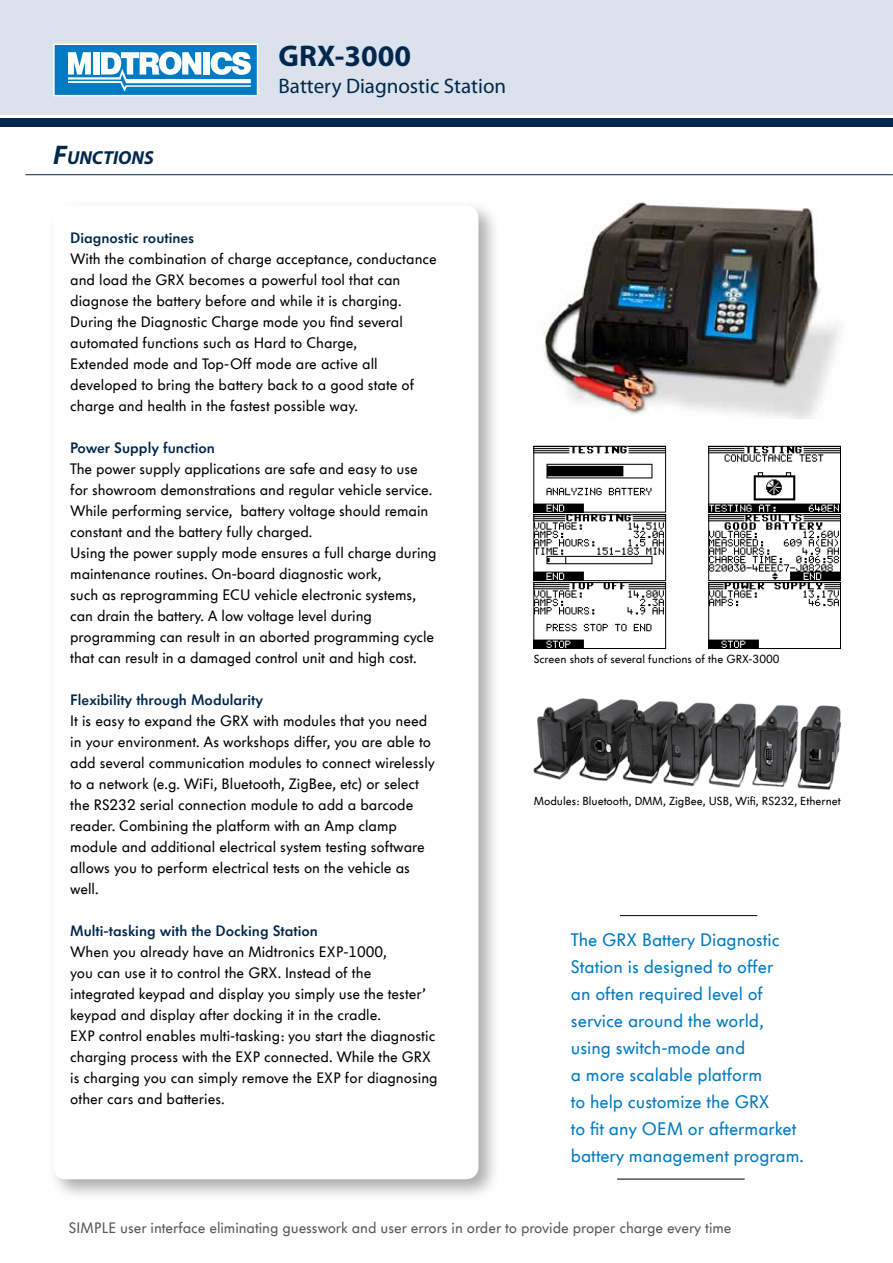
<style>
.page{position:relative;width:893px;height:1263px;background:#fff}
.page>*{position:absolute;margin:0;border:0;box-sizing:border-box;transform-origin:0 0}
.t1{font:700 30px "Myriad Pro";color:#00274d}
.t2{font:21px "Myriad Pro";color:#00274d}
.t3{font:italic 700 18.9px "Myriad Pro";color:#00274d}
.t4{font:18px/27px "VW Headline OT";color:#007ac2}
.t5{font:15px/21px "VW Headline OT";color:#000}
.t6{font:600 15px "VW Headline OT";color:#00274d}
.t7{font:15px "VW Headline OT";letter-spacing:-.005em;color:#58595b}
.t8{font:11.7px "VW Headline OT";color:#000}
.s1{font-size:27px}
</style>
<div class="page">
<div style="left:47px;top:200px;width:454px;height:1002px;background:#000;opacity:.56"></div>
<div style="left:53px;top:205px;width:425px;height:974px;background:#fff;border-radius:13px"></div>
<div style="left:0;top:0;width:893px;height:115px;background:#dce2eb"></div>
<hr style="left:25px;top:174px;width:868px;height:1px;background:#00274d">
<div style="left:0;top:118px;width:893px;height:8px;background:#00274d"></div>
<div style="left:53px;top:44px;width:205px;height:52px;background:#007ac2;border:1px solid #fff"></div>
<svg style="left:68px;top:52px;width:183px;height:40px"></svg>
<hr style="left:620px;top:915px;width:137px;height:1px;background:#000">
<hr style="left:617px;top:1179px;width:128px;height:1px;background:#000">
<img style="left:534px;top:698px;width:307px;height:91px">
<img style="left:536px;top:448px;width:128px;height:62px">
<div style="left:534px;top:446px;width:132px;height:66px;border:1px solid #000"></div>
<img style="left:710px;top:448px;width:129px;height:62px">
<div style="left:708px;top:446px;width:133px;height:66px;border:1px solid #000"></div>
<img style="left:536px;top:517px;width:128px;height:62px">
<div style="left:534px;top:515px;width:132px;height:66px;border:1px solid #000"></div>
<img style="left:536px;top:584px;width:128px;height:63px">
<div style="left:534px;top:582px;width:132px;height:67px;border:1px solid #000"></div>
<img style="left:710px;top:517px;width:129px;height:62px">
<div style="left:708px;top:515px;width:133px;height:66px;border:1px solid #000"></div>
<img style="left:710px;top:584px;width:129px;height:63px">
<div style="left:708px;top:582px;width:133px;height:67px;border:1px solid #000"></div>
<img style="left:542px;top:202px;width:298px;height:216px">
<p class="t3" style="left:53px;top:145px;width:102px"><span class="s1">F</span>UNCTIONS</p>
<h1 class="t1" style="left:279px;top:36px;width:134px">GRX-3000</h1>
<h2 class="t2" style="left:279px;top:73px;width:229px">Battery Diagnostic Station</h2>
<p class="t6" style="left:70px;top:228px;width:126px">Diagnostic routines</p>
<p class="t5" style="left:70px;top:248px;width:368px">With the combination of charge acceptance, conductance and load the GRX becomes a powerful tool that can diagnose the battery before and while it is charging.<br>During the Diagnostic Charge mode you find several automated functions such as Hard to Charge,<br>Extended mode and Top-Off mode are active all developed to bring the battery back to a good state of charge and health in the fastest possible way.</p>
<p class="t6" style="left:70px;top:438px;width:146px">Power Supply function</p>
<p class="t5" style="left:70px;top:458px;width:368px">The power supply applications are safe and easy to use for showroom demonstrations and regular vehicle service.<br>While performing service, battery voltage should remain constant and the battery fully charged.<br>Using the power supply mode ensures a full charge during maintenance routines. On-board diagnostic work,<br>such as reprogramming ECU vehicle electronic systems, can drain the battery. A low voltage level during programming can result in an aborted programming cycle that can result in a damaged control unit and high cost.</p>
<p class="t6" style="left:70px;top:690px;width:194px">Flexibility through Modularity</p>
<p class="t5" style="left:70px;top:710px;width:366px">It is easy to expand the GRX with modules that you need in your environment. As workshops differ, you are able to add several communication modules to connect wirelessly to a network (e.g. WiFi, Bluetooth, ZigBee, etc) or select the RS232 serial connection module to add a barcode reader. Combining the platform with an Amp clamp module and additional electrical system testing software allows you to perform electrical tests on the vehicle as well.</p>
<p class="t6" style="left:70px;top:921px;width:249px">Multi-tasking with the Docking Station</p>
<p class="t5" style="left:70px;top:941px;width:369px">When you already have an Midtronics EXP-1000,<br>you can use it to control the GRX. Instead of the integrated keypad and display you simply use the tester’ keypad and display after docking it in the cradle.<br>EXP control enables multi-tasking: you start the diagnostic charging process with the EXP connected. While the GRX is charging you can simply remove the EXP for diagnosing other cars and batteries.</p>
<p class="t8" style="left:534px;top:652px;width:247px">Screen shots of several functions of the GRX-3000</p>
<p class="t8" style="left:534px;top:794px;width:309px">Modules: Bluetooth, DMM, ZigBee, USB, Wifi, RS232, Ethernet</p>
<p class="t4" style="left:571px;top:927px;width:234px">The GRX Battery Diagnostic<br>Station is designed to offer<br>an often required level of service around the world, using switch-mode and<br>a more scalable platform<br>to help customize the GRX<br>to fit any OEM or aftermarket battery management program.</p>
<p class="t7" style="left:69px;top:1219px;width:664px">SIMPLE user interface eliminating guesswork and user errors in order to provide proper charge every time</p>
</div>
